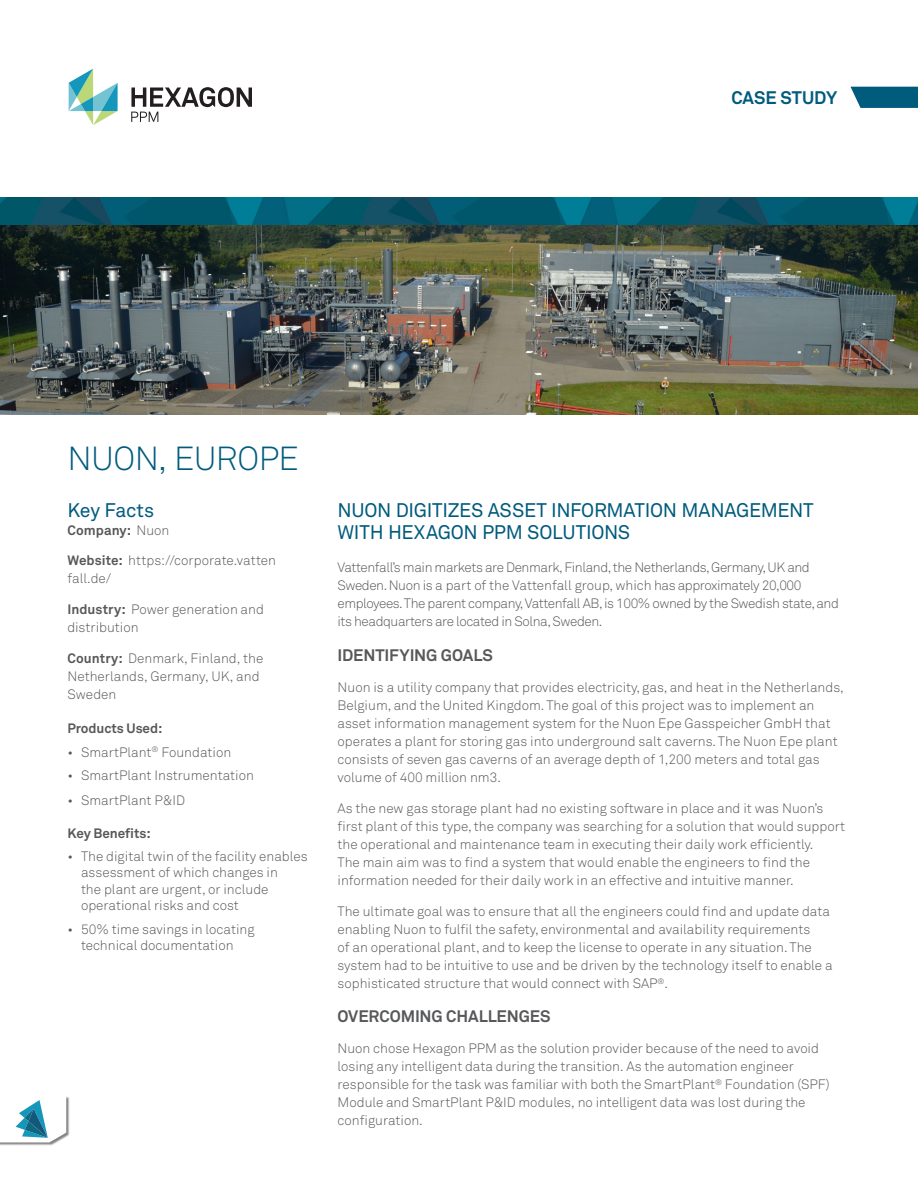
<style>
.page{position:relative;width:918px;height:1188px;background:#fff}
.page>*{position:absolute;margin:0;border:0;box-sizing:border-box;transform-origin:0 0}
.t1{font:33px "Akkurat Light Pro";letter-spacing:-.015em;color:#005b7d}
.Subtitle{font:19.5px/22.5px "Akkurat Pro";letter-spacing:-.02em;color:#005b7d}
.t2{font:700 18px "Akkurat Pro";letter-spacing:-.005em;color:#005b7d}
.Heading_2{font:700 16.5px "Akkurat Pro";letter-spacing:-.01em;color:#57585a}
.BODY_Copy{font:13.5px/18px "Akkurat Light Pro";color:#57585a}
.Body_Copy{font:13.5px/18px "Akkurat Light Pro";letter-spacing:-.03em;color:#57585a}
.Heading_3{font:700 13.5px "Akkurat Pro";letter-spacing:-.005em;color:#57585a}
.s1{font-family:"Akkurat Light Pro";font-weight:400}
.s2{font-family:"Akkurat Pro";font-weight:700}
</style>
<div class="page">
<svg style="left:850px;top:87px;width:68px;height:21px"></svg>
<img style="left:0;top:224px;width:918px;height:191px">
<img style="left:0;top:197px;width:918px;height:27px">
<img style="left:0;top:1097px;width:70px;height:49px">
<svg style="left:0;top:1097px;width:66px;height:45px"></svg>
<svg style="left:69px;top:69px;width:49px;height:56px"></svg>
<svg style="left:131px;top:87px;width:121px;height:35px"></svg>
<p class="t2" style="left:731px;top:87px;width:107px">CASE STUDY</p>
<p class="t1" style="left:68px;top:439px;width:233px">NUON, EUROPE</p>
<p class="Subtitle" style="left:68px;top:499px;width:88px">Key Facts</p>
<p class="Heading_3" style="left:68px;top:522px;width:104px">Company: <span class="s1">Nuon</span></p>
<p class="BODY_Copy" style="left:68px;top:552px;width:210px"><span class="s2">Website:</span> https://corporate.vatten fall.de/</p>
<p class="BODY_Copy" style="left:68px;top:601px;width:198px"><span class="s2">Industry:</span> Power generation and distribution</p>
<p class="BODY_Copy" style="left:68px;top:649px;width:197px"><span class="s2">Country:</span> Denmark, Finland, the<br>Netherlands, Germany, UK, and<br>Sweden</p>
<p class="Heading_3" style="left:68px;top:720px;width:96px">Products Used:</p>
<p class="BODY_Copy" style="left:68px;top:743px;width:165px">• SmartPlant<sup>®</sup> Foundation</p>
<p class="BODY_Copy" style="left:68px;top:766px;width:188px">• SmartPlant Instrumentation</p>
<p class="BODY_Copy" style="left:68px;top:791px;width:119px">• SmartPlant P&amp;ID</p>
<p class="Heading_3" style="left:68px;top:824px;width:85px">Key Benefits:</p>
<p class="BODY_Copy" style="left:81px;top:848px;width:228px;line-height:16.5px;text-indent:-14px">• The digital twin of the facility enables assessment of which changes in<br>the plant are urgent, or include operational risks and cost</p>
<p class="BODY_Copy" style="left:68px;top:921px;width:189px;line-height:16.5px;text-align:center">• 50% time savings in locating technical documentation</p>
<p class="Subtitle" style="left:338px;top:499px;width:478px">NUON DIGITIZES ASSET INFORMATION MANAGEMENT<br>WITH HEXAGON PPM SOLUTIONS</p>
<p class="Body_Copy" style="left:338px;top:559px;width:503px">Vattenfall’s main markets are Denmark, Finland, the Netherlands, Germany, UK and Sweden. Nuon is a part of the Vattenfall group, which has approximately 20,000 employees. The parent company, Vattenfall AB, is 100% owned by the Swedish state, and its headquarters are located in Solna, Sweden.</p>
<p class="Heading_2" style="left:338px;top:645px;width:157px">IDENTIFYING GOALS</p>
<p class="BODY_Copy" style="left:338px;top:679px;width:508px">Nuon is a utility company that provides electricity, gas, and heat in the Netherlands, Belgium, and the United Kingdom. The goal of this project was to implement an asset information management system for the Nuon Epe Gasspeicher GmbH that operates a plant for storing gas into underground salt caverns. The Nuon Epe plant consists of seven gas caverns of an average depth of 1,200 meters and total gas volume of 400 million nm3.</p>
<p class="BODY_Copy" style="left:338px;top:800px;width:509px">As the new gas storage plant had no existing software in place and it was Nuon’s first plant of this type, the company was searching for a solution that would support the operational and maintenance team in executing their daily work efficiently.<br>The main aim was to find a system that would enable the engineers to find the information needed for their daily work in an effective and intuitive manner.</p>
<p class="BODY_Copy" style="left:338px;top:903px;width:497px">The ultimate goal was to ensure that all the engineers could find and update data enabling Nuon to fulfil the safety, environmental and availability requirements<br>of an operational plant, and to keep the license to operate in any situation. The system had to be intuitive to use and be driven by the technology itself to enable a sophisticated structure that would connect with SAP<sup>®</sup>.</p>
<p class="Heading_2" style="left:337px;top:1006px;width:215px">OVERCOMING CHALLENGES</p>
<p class="BODY_Copy" style="left:337px;top:1040px;width:494px">Nuon chose Hexagon PPM as the solution provider because of the need to avoid losing any intelligent data during the transition. As the automation engineer responsible for the task was familiar with both the SmartPlant<sup>®</sup> Foundation (SPF)<br>Module and SmartPlant P&amp;ID modules, no intelligent data was lost during the configuration.</p>
</div>
